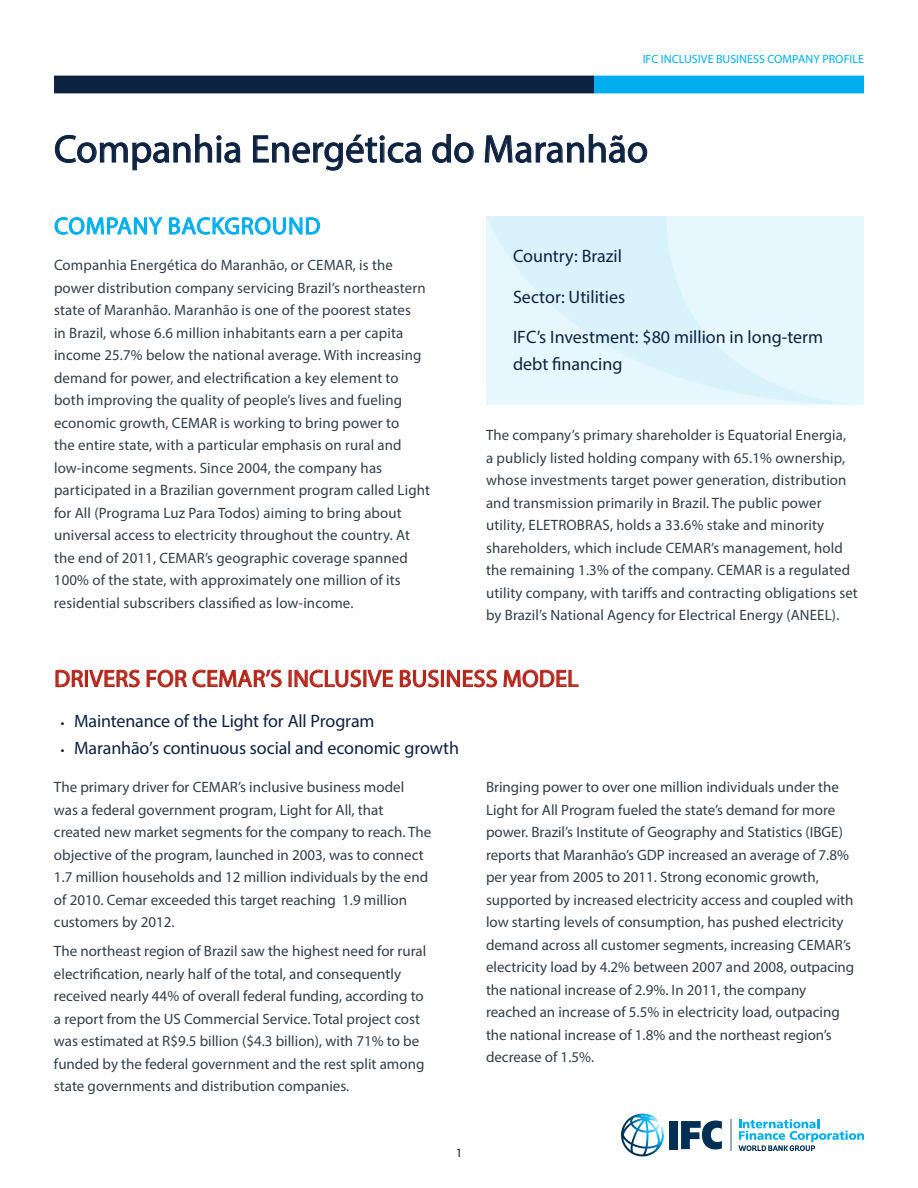
<style>
.page{position:relative;width:918px;height:1188px;background:#fff}
.page>*{position:absolute;margin:0;border:0;box-sizing:border-box;transform-origin:0 0}
.t1{font:39px "Myriad Pro";color:#0d2240}
.t2{font:24px "Myriad Pro";letter-spacing:.01em;color:#b32317}
.t3{font:24px "Myriad Pro";letter-spacing:.03em;color:#00aeef}
.t4{font:18px/27px "Myriad Pro";color:#0d2240}
.t5{font:15px/22.5px "Myriad Pro";color:#333e48}
.t6{font:12.75px "Myriad Pro";color:#0d2240}
.t7{font:12px "Myriad Pro";letter-spacing:.005em;color:#00aeef}
.s1{font-size:12.75px;color:#000}
</style>
<div class="page">
<div style="left:54px;top:76px;width:540px;height:17px;background:#0d2240"></div>
<div style="left:669px;top:1121px;width:9px;height:28px;background:#002f54"></div>
<svg style="left:681px;top:1121px;width:41px;height:29px"></svg>
<svg style="left:738px;top:1119px;width:126px;height:32px"></svg>
<hr style="left:731px;top:1119px;width:1px;height:32px;background:#002f54">
<svg style="left:621px;top:1114px;width:43px;height:42px"></svg>
<div style="left:594px;top:76px;width:270px;height:17px;background:#00aeef"></div>
<svg style="left:55px;top:134px;width:185px;height:36px"></svg>
<svg style="left:253px;top:135px;width:168px;height:36px"></svg>
<svg style="left:433px;top:134px;width:41px;height:29px"></svg>
<svg style="left:485px;top:134px;width:162px;height:29px"></svg>
<svg style="left:486px;top:216px;width:378px;height:189px;background:#e1f5fd"></svg>
<svg style="left:55px;top:217px;width:107px;height:18px"></svg>
<svg style="left:169px;top:217px;width:151px;height:18px"></svg>
<svg style="left:56px;top:670px;width:27px;height:17px"></svg>
<div style="left:85px;top:670px;width:3px;height:17px;border:1px solid #b32317"></div>
<svg style="left:89px;top:670px;width:51px;height:17px"></svg>
<svg style="left:147px;top:670px;width:40px;height:17px"></svg>
<svg style="left:193px;top:670px;width:88px;height:17px"></svg>
<svg style="left:289px;top:670px;width:104px;height:17px"></svg>
<svg style="left:400px;top:670px;width:39px;height:17px"></svg>
<div style="left:441px;top:670px;width:3px;height:17px;border:1px solid #b32317"></div>
<svg style="left:447px;top:670px;width:50px;height:17px"></svg>
<svg style="left:504px;top:670px;width:74px;height:17px"></svg>
<p class="t7" style="left:643px;top:52px;width:223px">IFC INCLUSIVE BUSINESS COMPANY PROFILE</p>
<h1 class="t1" style="left:54px;top:125px;width:596px">Companhia Energética do Maranhão</h1>
<h2 class="t3" style="left:54px;top:211px;width:268px">Company background</h2>
<p class="t5" style="left:54px;top:253px;width:378px">Companhia Energética do Maranhão, or CEMAR, is the power distribution company servicing Brazil’s northeastern state of Maranhão. Maranhão is one of the poorest states<br>in Brazil, whose 6.6 million inhabitants earn a per capita income 25.7% below the national average. With increasing demand for power, and electrification a key element to both improving the quality of people’s lives and fueling economic growth, CEMAR is working to bring power to<br>the entire state, with a particular emphasis on rural and low-income segments. Since 2004, the company has participated in a Brazilian government program called Light for All (Programa Luz Para Todos) aiming to bring about universal access to electricity throughout the country. At the end of 2011, CEMAR’s geographic coverage spanned 100% of the state, with approximately one million of its residential subscribers classified as low-income.</p>
<p class="t4" style="left:513px;top:242px;width:111px">Country: Brazil</p>
<p class="t4" style="left:513px;top:283px;width:114px">Sector: Utilities</p>
<p class="t4" style="left:513px;top:323px;width:312px">IFC’s Investment: $80 million in long-term debt financing</p>
<p class="t5" style="left:486px;top:424px;width:373px">The company’s primary shareholder is Equatorial Energia,<br>a publicly listed holding company with 65.1% ownership, whose investments target power generation, distribution and transmission primarily in Brazil. The public power utility, ELETROBRAS, holds a 33.6% stake and minority shareholders, which include CEMAR’s management, hold the remaining 1.3% of the company. CEMAR is a regulated utility company, with tariffs and contracting obligations set by Brazil’s National Agency for Electrical Energy (AN EEL).</p>
<h2 class="t2" style="left:54px;top:664px;width:154px">Drivers For cem</h2>
<h2 class="t2" style="left:238px;top:664px;width:84px">ar’S Inclusi</h2>
<h2 class="t2" style="left:368px;top:664px;width:106px">ve Business</h2>
<h2 class="t2" style="left:503px;top:664px;width:65px">Model</h2>
<p class="t4" style="left:61px;top:707px;width:315px"><span class="s1">•</span> Maintenance of the Light for All Program</p>
<p class="t4" style="left:61px;top:734px;width:400px"><span class="s1">•</span> Maranhão’s continuous social and economic growth</p>
<p class="t5" style="left:54px;top:776px;width:379px">The primary driver for CEMAR’s inclusive business model was a federal government program, Light for All, that created new market segments for the company to reach. The objective of the program, launched in 2003, was to connect 1.7 million households and 12 million individuals by the end of 2010. Cemar exceeded this target reaching 1.9 million customers by 2012.</p>
<p class="t5" style="left:54px;top:940px;width:374px">The northeast region of Brazil saw the highest need for rural electrification, nearly half of the total, and consequently received nearly 44% of overall federal funding, according to a report from the US Commercial Service. Total project cost was estimated at R$9.5 billion ($4.3 billion), with 71% to be funded by the federal government and the rest split among state governments and distribution companies.</p>
<p class="t5" style="left:486px;top:776px;width:358px">Bringing power to over one million individuals under the Light for All Program fueled the state’s demand for more power. Brazil’s Institute of Geography and Statistics (IBGE) reports that Maranhão’s GDP</p>
<p class="t5" style="left:486px;top:843px;width:370px;text-indent:182px">increased an average of 7.8% per year from 2005 to 2011. Strong economic growth, supported by increased electricity access and coupled with low starting levels of consumption, has pushed electricity demand across all customer segments, increasing CEMAR’s electricity load by 4.2% between 2007 and 2008, outpacing the national increase of 2.9%. In 2011, the company reached an increase of 5.5% in electricity load, outpacing the national increase of 1.8% and the northeast region’s decrease of 1.5%.</p>
<p class="t6" style="left:456px;top:1145px;width:8px">1</p>
</div>
